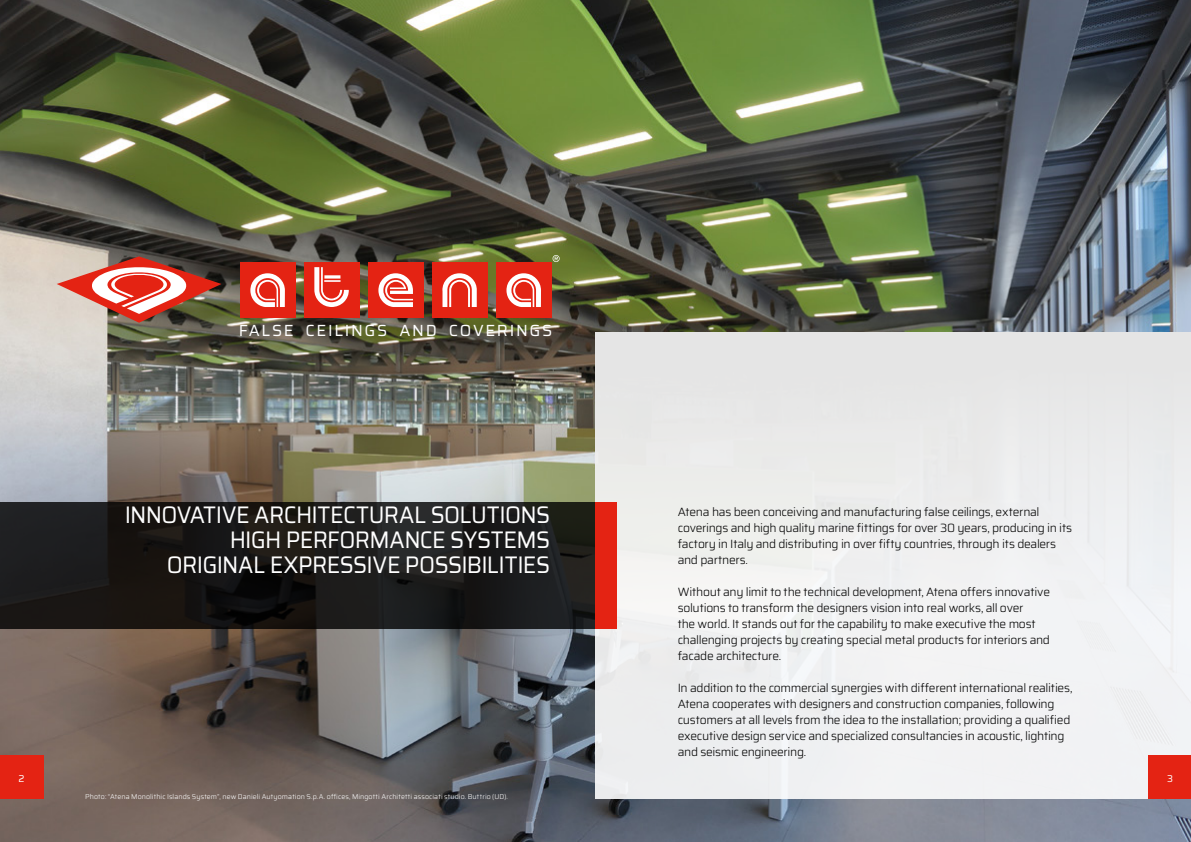
<style>
.page{position:relative;width:1191px;height:842px;background:#fff}
.page>*{position:absolute;margin:0;border:0;box-sizing:border-box;transform-origin:0 0}
.t1{font:24px/25px "Saira";letter-spacing:-.025em;color:#fff;text-align:right;scale:.93 1}
.t2{font:16.1px "Saira";letter-spacing:.105em;color:#fff}
.t3{font:300 12px/16px "Saira";letter-spacing:-.025em;color:#000}
.t4{font:10px "Saira";color:#fff}
.t5{font:300 7px "Saira";letter-spacing:.01em;color:#fff}
</style>
<div class="page">
<img style="left:0;top:0;width:1191px;height:842px">
<div style="left:595px;top:332px;width:596px;height:467px;background:#eeefef"></div>
<div style="left:0;top:756px;width:43px;height:43px;background:#e42313"></div>
<svg style="left:0;top:502px;width:595px;height:127px;background:#1a1918"></svg>
<div style="left:595px;top:502px;width:22px;height:127px;background:#e42313"></div>
<div style="left:1148px;top:756px;width:43px;height:43px;background:#e42313"></div>
<svg style="left:57px;top:256px;width:164px;height:67px;background:#bb796d"></svg>
<div style="left:432px;top:262px;width:55px;height:55px;background:#e42313"></div>
<div style="left:368px;top:262px;width:55px;height:55px;background:#e42313"></div>
<div style="left:496px;top:262px;width:55px;height:55px;background:#e42313"></div>
<div style="left:304px;top:262px;width:55px;height:55px;background:#e42313"></div>
<div style="left:240px;top:262px;width:55px;height:55px;background:#e42313"></div>
<svg style="left:250px;top:267px;width:291px;height:40px"></svg>
<svg style="left:552px;top:255px;width:7px;height:7px"></svg>
<h2 class="t2" style="left:239px;top:319px;width:315px">FALSE CEILINGS AND COVERINGS</h2>
<h1 class="t1" style="left:125px;top:502px;width:459px">INNOVATIVE ARCHITECTURAL SOLUTIONS<br>HIGH PERFORMANCE SYSTEMS<br>ORIGINAL EXPRESSIVE POSSIBILITIES</h1>
<p class="t3" style="left:677px;top:503px;width:396px">Atena has been conceiving and manufacturing false ceilings, external coverings and high quality marine fittings for over 30 years, producing in its factory in Italy and distributing in over fifty countries, through its dealers and partners.</p>
<p class="t3" style="left:677px;top:583px;width:374px">Without any limit to the technical development, Atena offers innovative solutions to transform the designers vision into real works, all over<br>the world. It stands out for the capability to make executive the most challenging projects by creating special metal products for interiors and facade architecture.</p>
<p class="t3" style="left:677px;top:679px;width:396px">In addition to the commercial synergies with different international realities, Atena cooperates with designers and construction companies, following customers at all levels from the idea to the installation; providing a qualified executive design service and specialized consultancies in acoustic, lighting and seismic engineering.</p>
<p class="t5" style="left:85px;top:791px;width:424px">Photo: “Atena Monolithic Islands System”, new Danieli Autyomation S.p.A. offices, Mingotti Architetti associati studio. Buttrio (UD).</p>
<p class="t4" style="left:18px;top:771px;width:8px">2</p>
<p class="t4" style="left:1167px;top:771px;width:7px">3</p>
</div>
